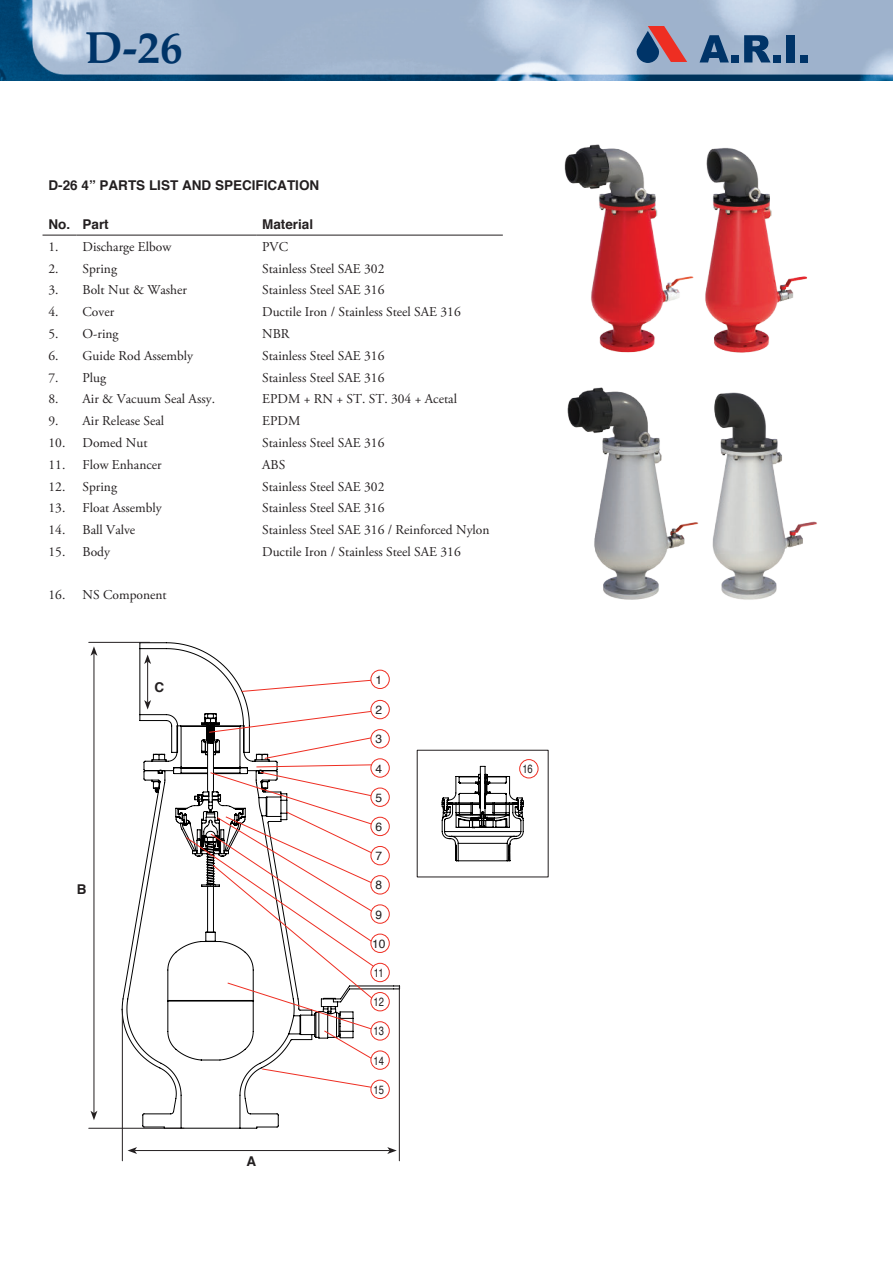
<style>
.page{position:relative;width:893px;height:1263px;background:#fff}
.page>*{position:absolute;margin:0;border:0;box-sizing:border-box;transform-origin:0 0}
.t1{font:700 45px "Palatino";color:#003468}
.t2{font:13.5px "Adobe Garamond Pro";color:#231f20}
.t3{font:700 13.5px "Helvetica";color:#231f20}
.t4{font:12px "Helvetica";color:#231f20;scale:.78 1}
.t5{font:12px "Helvetica";color:#231f20}
</style>
<div class="page">
<img style="left:0;top:0;width:893px;height:81px">
<svg style="left:635px;top:26px;width:52px;height:37px;background:#926d81"></svg>
<svg style="left:699px;top:35px;width:30px;height:27px"></svg>
<div style="left:731px;top:55px;width:8px;height:7px;background:#003468"></div>
<svg style="left:744px;top:35px;width:27px;height:27px"></svg>
<div style="left:773px;top:55px;width:8px;height:7px;background:#003468"></div>
<div style="left:786px;top:35px;width:8px;height:27px;background:#003468"></div>
<div style="left:800px;top:55px;width:8px;height:7px;background:#003468"></div>
<hr style="left:43px;top:235px;width:34px;height:1px;background:#231f20">
<hr style="left:77px;top:235px;width:179px;height:1px;background:#231f20">
<hr style="left:256px;top:235px;width:247px;height:1px;background:#231f20">
<svg style="left:122px;top:642px;width:278px;height:486px"></svg>
<hr style="left:399px;top:986px;width:1px;height:175px;background:#231f20">
<hr style="left:122px;top:1011px;width:1px;height:150px;background:#231f20">
<hr style="left:89px;top:1128px;width:95px;height:1px;background:#231f20">
<hr style="left:89px;top:642px;width:61px;height:1px;background:#231f20">
<hr style="left:135px;top:1150px;width:255px;height:1px;background:#231f20">
<svg style="left:128px;top:1147px;width:9px;height:7px"></svg>
<svg style="left:387px;top:1147px;width:10px;height:7px"></svg>
<hr style="left:94px;top:653px;width:1px;height:460px;background:#231f20">
<svg style="left:91px;top:1111px;width:6px;height:9px"></svg>
<svg style="left:91px;top:646px;width:6px;height:10px"></svg>
<hr style="left:147px;top:662px;width:1px;height:40px;background:#231f20">
<svg style="left:144px;top:700px;width:7px;height:9px"></svg>
<svg style="left:144px;top:654px;width:7px;height:10px"></svg>
<svg style="left:261px;top:1068px;width:122px;height:22px"></svg>
<svg style="left:185px;top:710px;width:199px;height:351px"></svg>
<svg style="left:241px;top:679px;width:134px;height:13px"></svg>
<div style="left:371px;top:817px;width:18px;height:19px;background:#fff;border-radius:50%"></div>
<div style="left:371px;top:817px;width:19px;height:19px;border:1px solid #ee2e22;border-radius:50%"></div>
<div style="left:371px;top:788px;width:18px;height:18px;background:#fff;border-radius:50%"></div>
<div style="left:371px;top:788px;width:19px;height:19px;border:1px solid #ee2e22;border-radius:50%"></div>
<div style="left:371px;top:759px;width:18px;height:18px;background:#fff;border-radius:50%"></div>
<div style="left:371px;top:758px;width:19px;height:19px;border:1px solid #ee2e22;border-radius:50%"></div>
<div style="left:371px;top:730px;width:18px;height:18px;background:#fff;border-radius:50%"></div>
<div style="left:371px;top:729px;width:19px;height:19px;border:1px solid #ee2e22;border-radius:50%"></div>
<div style="left:371px;top:700px;width:18px;height:19px;background:#fff;border-radius:50%"></div>
<div style="left:371px;top:700px;width:19px;height:19px;border:1px solid #ee2e22;border-radius:50%"></div>
<div style="left:371px;top:670px;width:18px;height:18px;background:#fff;border-radius:50%"></div>
<div style="left:371px;top:670px;width:19px;height:19px;border:1px solid #ee2e22;border-radius:50%"></div>
<div style="left:371px;top:846px;width:18px;height:19px;background:#fff;border-radius:50%"></div>
<div style="left:371px;top:846px;width:19px;height:19px;border:1px solid #ee2e22;border-radius:50%"></div>
<div style="left:371px;top:876px;width:18px;height:18px;background:#fff;border-radius:50%"></div>
<div style="left:371px;top:875px;width:19px;height:19px;border:1px solid #ee2e22;border-radius:50%"></div>
<div style="left:371px;top:905px;width:18px;height:18px;background:#fff;border-radius:50%"></div>
<div style="left:371px;top:904px;width:19px;height:20px;border:1px solid #ee2e22;border-radius:50%"></div>
<div style="left:371px;top:934px;width:18px;height:18px;background:#fff;border-radius:50%"></div>
<div style="left:371px;top:934px;width:19px;height:19px;border:1px solid #ee2e22;border-radius:50%"></div>
<div style="left:371px;top:963px;width:18px;height:19px;background:#fff;border-radius:50%"></div>
<div style="left:371px;top:963px;width:19px;height:19px;border:1px solid #ee2e22;border-radius:50%"></div>
<div style="left:371px;top:992px;width:18px;height:19px;background:#fff;border-radius:50%"></div>
<div style="left:371px;top:992px;width:19px;height:19px;border:1px solid #ee2e22;border-radius:50%"></div>
<div style="left:371px;top:1022px;width:18px;height:18px;background:#fff;border-radius:50%"></div>
<div style="left:371px;top:1021px;width:19px;height:19px;border:1px solid #ee2e22;border-radius:50%"></div>
<div style="left:371px;top:1051px;width:18px;height:18px;background:#fff;border-radius:50%"></div>
<div style="left:371px;top:1050px;width:19px;height:20px;border:1px solid #ee2e22;border-radius:50%"></div>
<div style="left:371px;top:1080px;width:18px;height:18px;background:#fff;border-radius:50%"></div>
<div style="left:371px;top:1080px;width:19px;height:19px;border:1px solid #ee2e22;border-radius:50%"></div>
<div style="left:519px;top:759px;width:19px;height:19px;border:1px solid #ee2e22;border-radius:50%"></div>
<svg style="left:442px;top:766px;width:81px;height:95px"></svg>
<img style="left:705px;top:148px;width:102px;height:205px">
<img style="left:712px;top:392px;width:105px;height:208px">
<img style="left:564px;top:144px;width:130px;height:209px">
<img style="left:567px;top:387px;width:132px;height:213px">
<h1 class="t1" style="left:85px;top:21px;width:99px">D-26</h1>
<p class="t3" style="left:49px;top:180px;width:272px">D-26 4” PARTS LIST AND SPECIFICATION</p>
<p class="t3" style="left:49px;top:219px;width:62px">No. Part</p>
<p class="t3" style="left:262px;top:219px;width:53px">Material</p>
<p class="t2" style="left:49px;top:241px;width:124px">1. Discharge Elbow</p>
<p class="t2" style="left:262px;top:241px;width:27px">PVC</p>
<p class="t2" style="left:49px;top:263px;width:70px">2. Spring</p>
<p class="t2" style="left:262px;top:263px;width:124px">Stainless Steel SAE 302</p>
<p class="t2" style="left:49px;top:285px;width:140px">3. Bolt Nut &amp; Washer</p>
<p class="t2" style="left:262px;top:285px;width:124px">Stainless Steel SAE 316</p>
<p class="t2" style="left:49px;top:307px;width:67px">4. Cover</p>
<p class="t2" style="left:262px;top:307px;width:200px">Ductile Iron / Stainless Steel SAE 316</p>
<p class="t2" style="left:49px;top:328px;width:72px">5. O-ring</p>
<p class="t2" style="left:262px;top:328px;width:29px">NBR</p>
<p class="t2" style="left:49px;top:350px;width:146px">6. Guide Rod Assembly</p>
<p class="t2" style="left:262px;top:350px;width:124px">Stainless Steel SAE 316</p>
<p class="t2" style="left:49px;top:372px;width:59px">7. Plug</p>
<p class="t2" style="left:262px;top:372px;width:124px">Stainless Steel SAE 316</p>
<p class="t2" style="left:49px;top:394px;width:168px">8. Air &amp; Vacuum Seal Assy.</p>
<p class="t2" style="left:262px;top:394px;width:196px">EPDM + RN + ST. ST. 304 + Acetal</p>
<p class="t2" style="left:49px;top:416px;width:117px">9. Air Release Seal</p>
<p class="t2" style="left:262px;top:416px;width:40px">EPDM</p>
<p class="t2" style="left:49px;top:437px;width:100px">10. Domed Nut</p>
<p class="t2" style="left:262px;top:437px;width:124px">Stainless Steel SAE 316</p>
<p class="t2" style="left:49px;top:459px;width:115px">11. Flow Enhancer</p>
<p class="t2" style="left:262px;top:459px;width:25px">ABS</p>
<p class="t2" style="left:49px;top:481px;width:70px">12. Spring</p>
<p class="t2" style="left:262px;top:481px;width:124px">Stainless Steel SAE 302</p>
<p class="t2" style="left:49px;top:503px;width:115px">13. Float Assembly</p>
<p class="t2" style="left:262px;top:503px;width:124px">Stainless Steel SAE 316</p>
<p class="t2" style="left:49px;top:524px;width:88px">14. Ball Valve</p>
<p class="t2" style="left:262px;top:524px;width:229px">Stainless Steel SAE 316 / Reinforced Nylon</p>
<p class="t2" style="left:49px;top:546px;width:63px">15. Body</p>
<p class="t2" style="left:262px;top:546px;width:200px">Ductile Iron / Stainless Steel SAE 316</p>
<p class="t2" style="left:49px;top:589px;width:120px">16. NS Component</p>
<p class="t3" style="left:154px;top:682px;width:11px">C</p>
<p class="t3" style="left:77px;top:884px;width:11px">B</p>
<p class="t3" style="left:246px;top:1156px;width:11px">A</p>
<p class="t5" style="left:375px;top:673px;width:8px">1</p>
<p class="t5" style="left:375px;top:703px;width:8px">2</p>
<p class="t5" style="left:375px;top:732px;width:8px">3</p>
<p class="t5" style="left:375px;top:761px;width:8px">4</p>
<p class="t5" style="left:375px;top:790px;width:8px">5</p>
<p class="t5" style="left:375px;top:820px;width:8px">6</p>
<p class="t5" style="left:375px;top:849px;width:8px">7</p>
<p class="t5" style="left:375px;top:878px;width:8px">8</p>
<p class="t5" style="left:375px;top:907px;width:8px">9</p>
<p class="t5" style="left:372px;top:937px;width:15px">10</p>
<p class="t4" style="left:374px;top:966px;width:14px">11</p>
<p class="t4" style="left:374px;top:995px;width:15px">12</p>
<p class="t4" style="left:374px;top:1024px;width:15px">13</p>
<p class="t4" style="left:374px;top:1053px;width:15px">14</p>
<p class="t4" style="left:374px;top:1083px;width:15px">15</p>
<p class="t4" style="left:522px;top:762px;width:15px">16</p>
</div>
